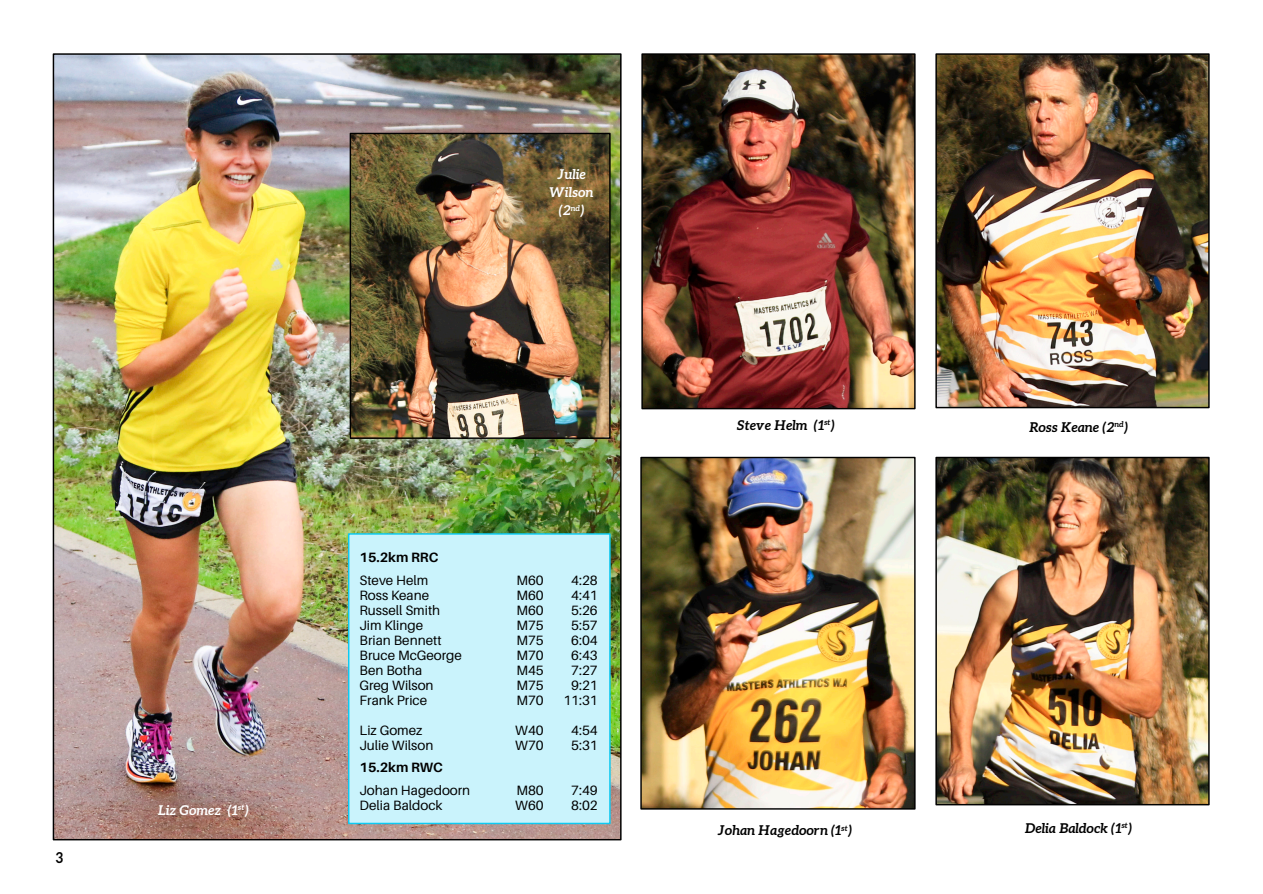
<style>
.page{position:relative;width:1263px;height:894px;background:#fff}
.page>*{position:absolute;margin:0;border:0;box-sizing:border-box;transform-origin:0 0}
.t1{font:700 15px "Aleo";color:#000;scale:.91 1}
.t2{font:13.5px "Aileron";color:#000}
.t3{font:italic 700 13.5px "Aleo";color:#000}
.t4{font:italic 700 13.5px/17.9px "Aleo";color:#fff;text-align:center}
.t5{font:700 13.5px "Aileron";color:#000}
.t6{font:italic 700 7.8px "Aleo";color:#000}
.s1{font-size:13.5px}
</style>
<div class="page">
<img style="left:55px;top:55px;width:565px;height:783px">
<div style="left:348px;top:533px;width:263px;height:290px;background:#caf3fc;border:1px solid #0dcaf2"></div>
<img style="left:643px;top:55px;width:271px;height:352px">
<div style="left:641px;top:53px;width:275px;height:356px;border:1px solid #000"></div>
<img style="left:642px;top:458px;width:272px;height:349px">
<div style="left:640px;top:456px;width:276px;height:353px;border:1px solid #000"></div>
<img style="left:937px;top:55px;width:271px;height:351px">
<div style="left:935px;top:53px;width:275px;height:355px;border:1px solid #000"></div>
<img style="left:937px;top:458px;width:271px;height:345px">
<div style="left:935px;top:456px;width:275px;height:349px;border:1px solid #000"></div>
<img style="left:352px;top:135px;width:257px;height:302px">
<div style="left:350px;top:133px;width:261px;height:306px;border:1px solid #000"></div>
<p class="t4" style="left:549px;top:166px;width:46px">Julie<br>Wilson (2<sup>nd</sup>)</p>
<p class="t1" style="left:56px;top:850px;width:9px">3</p>
<p class="t4" style="left:158px;top:801px;width:92px">Liz Gomez (1<sup>st</sup>)</p>
<p class="t5" style="left:360px;top:551px;width:80px">15.2km RRC</p>
<p class="t2" style="left:360px;top:574px;width:70px">Steve Helm</p>
<p class="t2" style="left:516px;top:574px;width:29px">M60</p>
<p class="t2" style="left:571px;top:574px;width:28px">4:28</p>
<p class="t2" style="left:360px;top:589px;width:71px">Ross Keane</p>
<p class="t2" style="left:516px;top:589px;width:29px">M60</p>
<p class="t2" style="left:571px;top:589px;width:28px">4:41</p>
<p class="t2" style="left:360px;top:604px;width:82px">Russell Smith</p>
<p class="t2" style="left:516px;top:604px;width:29px">M60</p>
<p class="t2" style="left:571px;top:604px;width:28px">5:26</p>
<p class="t2" style="left:360px;top:619px;width:65px">Jim Klinge</p>
<p class="t2" style="left:516px;top:619px;width:29px">M75</p>
<p class="t2" style="left:571px;top:619px;width:28px">5:57</p>
<p class="t2" style="left:360px;top:634px;width:83px">Brian Bennett</p>
<p class="t2" style="left:516px;top:634px;width:29px">M75</p>
<p class="t2" style="left:571px;top:634px;width:28px">6:04</p>
<p class="t2" style="left:360px;top:649px;width:104px">Bruce McGeorge</p>
<p class="t2" style="left:516px;top:649px;width:29px">M70</p>
<p class="t2" style="left:571px;top:649px;width:28px">6:43</p>
<p class="t2" style="left:360px;top:664px;width:64px">Ben Botha</p>
<p class="t2" style="left:516px;top:664px;width:29px">M45</p>
<p class="t2" style="left:571px;top:664px;width:28px">7:27</p>
<p class="t2" style="left:360px;top:679px;width:76px">Greg Wilson</p>
<p class="t2" style="left:516px;top:679px;width:29px">M75</p>
<p class="t2" style="left:571px;top:679px;width:28px">9:21</p>
<p class="t2" style="left:360px;top:694px;width:69px">Frank Price</p>
<p class="t2" style="left:516px;top:694px;width:29px">M70</p>
<p class="t2" style="left:563px;top:694px;width:36px">11:31</p>
<p class="t2" style="left:360px;top:724px;width:64px">Liz Gomez</p>
<p class="t2" style="left:515px;top:724px;width:30px">W40</p>
<p class="t2" style="left:571px;top:724px;width:28px">4:54</p>
<p class="t2" style="left:360px;top:739px;width:75px">Julie Wilson</p>
<p class="t2" style="left:515px;top:739px;width:30px">W70</p>
<p class="t2" style="left:571px;top:739px;width:28px">5:31</p>
<p class="t5" style="left:360px;top:761px;width:85px">15.2km RWC</p>
<p class="t2" style="left:360px;top:784px;width:112px">Johan Hagedoorn</p>
<p class="t2" style="left:516px;top:784px;width:29px">M80</p>
<p class="t2" style="left:571px;top:784px;width:28px">7:49</p>
<p class="t2" style="left:360px;top:799px;width:84px">Delia Baldock</p>
<p class="t2" style="left:515px;top:799px;width:30px">W60</p>
<p class="t2" style="left:571px;top:799px;width:28px">8:02</p>
<p class="t3" style="left:737px;top:419px;width:99px">Steve Helm (1<sup>st</sup>)</p>
<p class="t3" style="left:717px;top:824px;width:125px">Johan Hagedoorn (1</p>
<p class="t6" style="left:841px;top:824px;width:12px">st<span class="s1">)</span></p>
<p class="t3" style="left:1029px;top:421px;width:100px">Ross Keane (2<sup>nd</sup>)</p>
<p class="t3" style="left:1025px;top:821px;width:109px">Delia Baldock (1<sup>st</sup>)</p>
</div>
